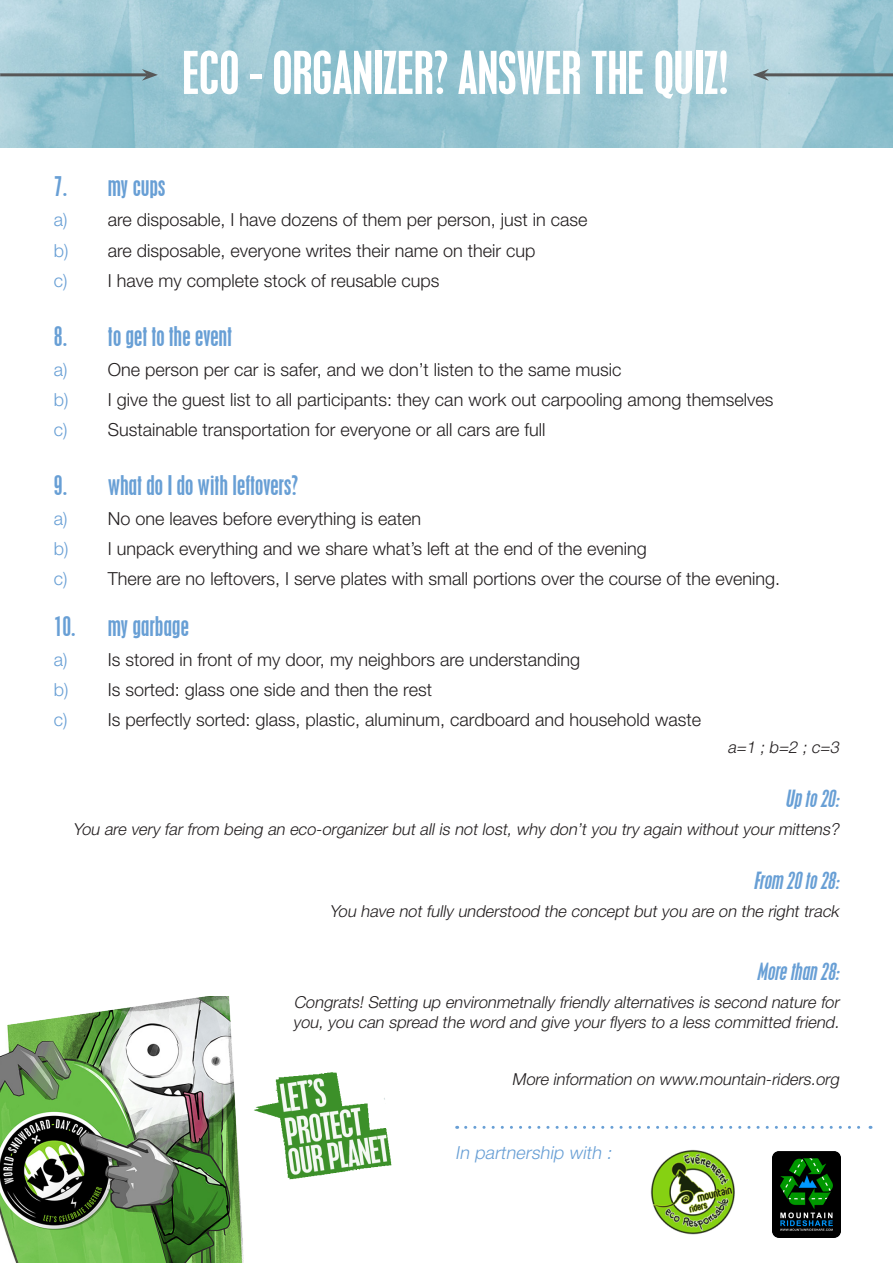
<style>
.page{position:relative;width:893px;height:1263px;background:#fff}
.page>*{position:absolute;margin:0;border:0;box-sizing:border-box;transform-origin:0 0}
.t1{font:condensed 52.5px "Placard";color:#fff}
.t2{font:condensed 24px "Placard";color:#689fd5}
.t3{font:italic condensed 21px "Placard";color:#689fd5}
.t4{font:300 18px "Helvetica Neue LT Std";color:#231f20}
.t5{font:italic 300 18px "Helvetica Neue LT Std";color:#689fd5}
.t6{font:italic 300 16.5px/19.8px "Helvetica Neue LT Std";color:#231f20}
.s1{color:#689fd5}
</style>
<div class="page">
<img style="left:0;top:0;width:893px;height:148px">
<img style="left:254px;top:1072px;width:138px;height:108px">
<img style="left:0;top:996px;width:244px;height:267px">
<svg style="left:466px;top:1126px;width:405px;height:3px"></svg>
<img style="left:773px;top:1152px;width:67px;height:85px">
<img style="left:650px;top:1149px;width:85px;height:86px">
<hr style="left:0;top:73px;width:148px;height:3px;background:#575757">
<svg style="left:142px;top:69px;width:16px;height:12px"></svg>
<hr style="left:763px;top:73px;width:130px;height:3px;background:#575757">
<svg style="left:753px;top:69px;width:16px;height:12px"></svg>
<p class="t1" style="left:182px;top:40px;width:548px">ECO - ORGANIZER? ANSWER THE QUIZ!</p>
<p class="t2" style="left:54px;top:172px;width:113px">7. my cups</p>
<p class="t4" style="left:54px;top:209px;width:535px"><span class="s1">a)</span> are disposable, I have dozens of them per person, just in case</p>
<p class="t4" style="left:54px;top:239px;width:483px"><span class="s1">b)</span> are disposable, everyone writes their name on their cup</p>
<p class="t4" style="left:54px;top:269px;width:387px"><span class="s1">c)</span> I have my complete stock of reusable cups</p>
<p class="t2" style="left:54px;top:321px;width:179px">8. to get to the event</p>
<p class="t4" style="left:54px;top:358px;width:569px"><span class="s1">a)</span> One person per car is safer, and we don’t listen to the same music</p>
<p class="t4" style="left:54px;top:388px;width:721px"><span class="s1">b)</span> I give the guest list to all participants: they can work out carpooling among themselves</p>
<p class="t4" style="left:54px;top:418px;width:493px"><span class="s1">c)</span> Sustainable transportation for everyone or all cars are full</p>
<p class="t2" style="left:54px;top:470px;width:245px">9. what do I do with leftovers?</p>
<p class="t4" style="left:54px;top:507px;width:369px"><span class="s1">a)</span> No one leaves before everything is eaten</p>
<p class="t4" style="left:54px;top:538px;width:594px"><span class="s1">b)</span> I unpack everything and we share what’s left at the end of the evening</p>
<p class="t4" style="left:54px;top:568px;width:728px"><span class="s1">c)</span> There are no leftovers, I serve plates with small portions over the course of the evening.</p>
<p class="t2" style="left:54px;top:611px;width:136px">10. my garbage</p>
<p class="t4" style="left:54px;top:648px;width:528px"><span class="s1">a)</span> Is stored in front of my door, my neighbors are understanding</p>
<p class="t4" style="left:54px;top:678px;width:380px"><span class="s1">b)</span> Is sorted: glass one side and then the rest</p>
<p class="t4" style="left:54px;top:708px;width:649px"><span class="s1">c)</span> Is perfectly sorted: glass, plastic, aluminum, cardboard and household waste</p>
<p class="t6" style="left:727px;top:737px;width:116px">a=1 ; b=2 ; c=3</p>
<p class="t3" style="left:785px;top:785px;width:60px">Upto20:</p>
<p class="t6" style="left:73px;top:819px;width:771px">You are very far from being an eco-organizer but all is not lost, why don’t you try again without your mittens?</p>
<p class="t3" style="left:754px;top:867px;width:91px">From 20to28:</p>
<p class="t6" style="left:329px;top:901px;width:514px">You have not fully understood the concept but you are on the right track</p>
<p class="t3" style="left:757px;top:959px;width:88px">Morethan28:</p>
<p class="t6" style="left:293px;top:992px;width:551px">Congrats! Setting up environmetnally friendly alternatives is second nature for you, you can spread the word and give your flyers to a less committed friend.</p>
<p class="t6" style="left:512px;top:1069px;width:332px">More information on www.mountain-riders.org</p>
<p class="t5" style="left:455px;top:1141px;width:162px">In partnership with :</p>
</div>
